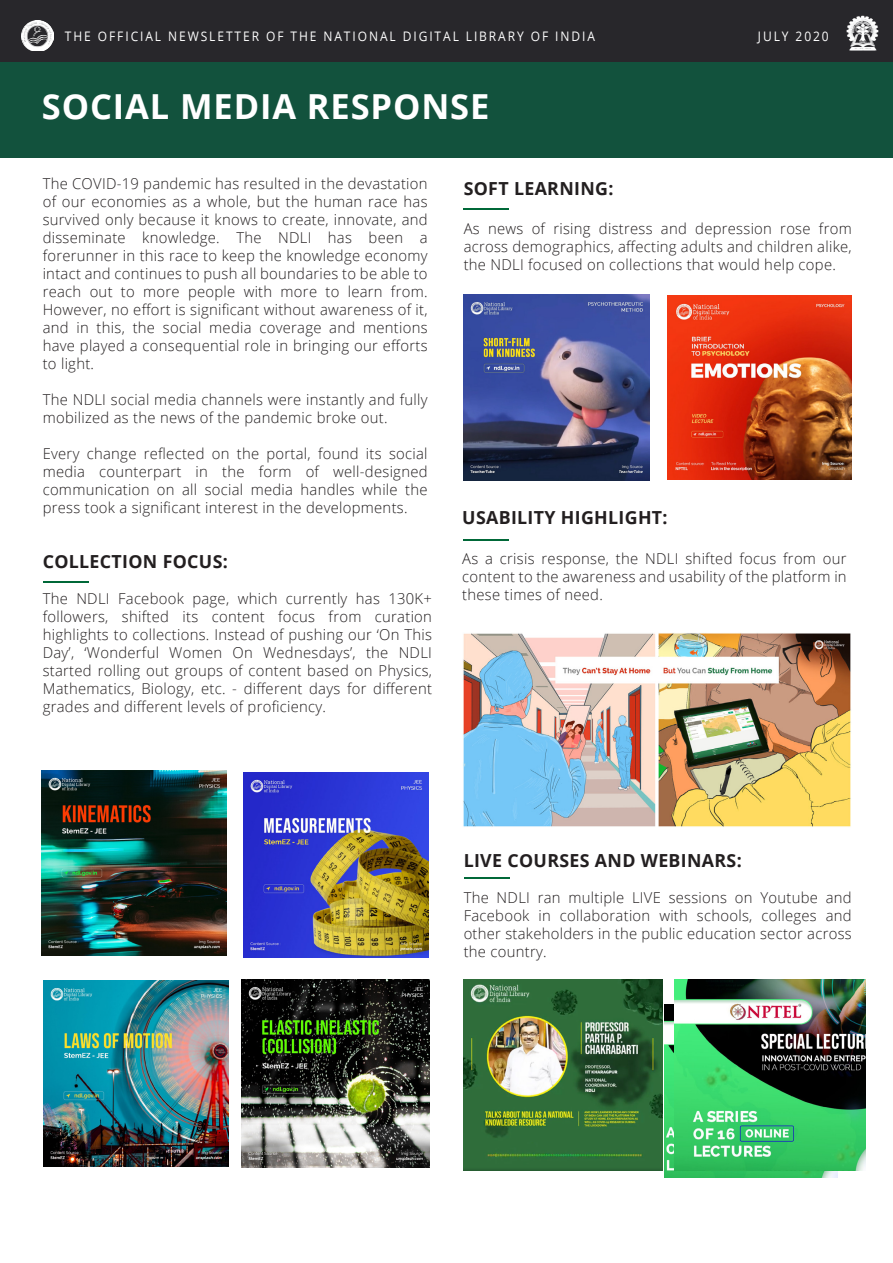
<style>
.page{position:relative;width:893px;height:1263px;background:#fff}
.page>*{position:absolute;margin:0;border:0;box-sizing:border-box;transform-origin:0 0}
.t1{font:700 34.5px "Open Sans";letter-spacing:.025em;color:#fff}
.t2{font:700 18px "Open Sans";letter-spacing:.02em;color:#231f20}
.t3{font:300 15px/18px "Open Sans";letter-spacing:.02em;color:#231f20;text-align:justify}
.t4{font:13.2px "Open Sans";letter-spacing:.16em;color:#fff;scale:.91 1}
</style>
<div class="page">
<hr style="left:464px;top:878px;width:46px;height:1px;background:#006838">
<hr style="left:463px;top:539px;width:46px;height:1px;background:#006838">
<hr style="left:463px;top:209px;width:46px;height:1px;background:#006838">
<hr style="left:43px;top:581px;width:46px;height:2px;background:#006838">
<div style="left:0;top:0;width:893px;height:62px;background:#28272b"></div>
<img style="left:22px;top:29px;width:1px;height:15px">
<img style="left:846px;top:16px;width:33px;height:35px">
<img style="left:23px;top:21px;width:30px;height:30px">
<div style="left:0;top:62px;width:893px;height:96px;background:#12523d"></div>
<img style="left:42px;top:771px;width:185px;height:185px">
<img style="left:243px;top:772px;width:185px;height:185px">
<img style="left:43px;top:980px;width:186px;height:186px">
<img style="left:463px;top:294px;width:186px;height:187px">
<img style="left:668px;top:295px;width:184px;height:184px">
<img style="left:664px;top:1004px;width:174px;height:174px">
<img style="left:242px;top:979px;width:188px;height:188px">
<img style="left:463px;top:633px;width:388px;height:194px">
<img style="left:464px;top:980px;width:199px;height:190px">
<img style="left:674px;top:979px;width:192px;height:192px">
<p class="t4" style="left:65px;top:27px;width:584px">THE OFFICIAL NEWSLETTER OF THE NATIONAL DIGITAL LIBRARY OF INDIA</p>
<p class="t4" style="left:758px;top:27px;width:79px">JULY 2020</p>
<h1 class="t1" style="left:42px;top:82px;width:449px">SOCIAL MEDIA RESPONSE</h1>
<p class="t3" style="left:43px;top:174px;width:386px">The COVID-19 pandemic has resulted in the devastation of our economies as a whole, but the human race has survived only because it knows to create, innovate, and disseminate knowledge. The NDLI has been a forerunner in this race to keep the knowledge economy intact and continues to push all boundaries to be able to reach out to more people with more to learn from.<br>However, no effort is significant without awareness of it, and in this, the social media coverage and mentions have played a consequential role in bringing our efforts to light.</p>
<p class="t3" style="left:43px;top:390px;width:386px">The NDLI social media channels were instantly and fully mobilized as the news of the pandemic broke out.</p>
<p class="t3" style="left:43px;top:444px;width:386px">Every change reflected on the portal, found its social media counterpart in the form of well-designed communication on all social media handles while the press took a significant interest in the developments.</p>
<p class="t2" style="left:43px;top:549px;width:187px">COLLECTION FOCUS:</p>
<p class="t3" style="left:43px;top:589px;width:391px">The NDLI Facebook page, which currently has 130K+ followers, shifted its content focus from curation highlights to collections. Instead of pushing our ‘On This Day’, ‘Wonderful Women On Wednesdays’, the NDLI started rolling out groups of content based on Physics, Mathematics, Biology, etc. - different days for different grades and different levels of proficiency.</p>
<p class="t2" style="left:464px;top:175px;width:151px">SOFT LEARNING:</p>
<p class="t3" style="left:464px;top:219px;width:390px">As news of rising distress and depression rose from across demographics, affecting adults and children alike, the NDLI focused on collections that would help cope.</p>
<p class="t2" style="left:462px;top:505px;width:207px">USABILITY HIGHLIGHT:</p>
<p class="t3" style="left:462px;top:549px;width:386px">As a crisis response, the NDLI shifted focus from our content to the awareness and usability of the platform in these times of need.</p>
<p class="t2" style="left:464px;top:848px;width:280px">LIVE COURSES AND WEBINARS:</p>
<p class="t3" style="left:464px;top:888px;width:390px">The NDLI ran multiple LIVE sessions on Youtube and Facebook in collaboration with schools, colleges and other stakeholders in the public education sector across the country.</p>
</div>
